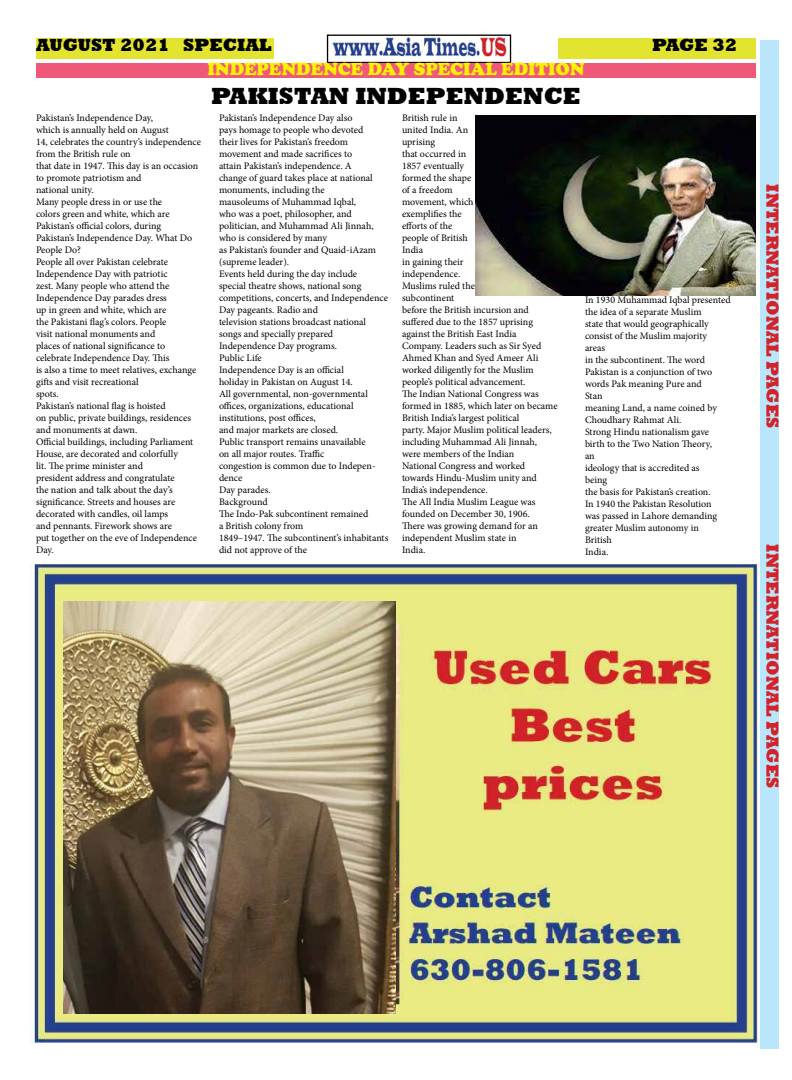
<style>
.page{position:relative;width:792px;height:1080px;background:#fff}
.page>*{position:absolute;margin:0;border:0;box-sizing:border-box;transform-origin:0 0}
.t1{font:800 24px "Rockwell";color:#000}
.t2{font:800 18px "Rockwell";color:#d2232a}
.t3{font:900 18px "Cooper";color:#fff200}
.t4{font:800 18px "Rockwell";color:#000}
.t5{font:10px/12px "Minion Pro";color:#000}
</style>
<div class="page">
<div style="left:36px;top:39px;width:720px;height:20px;background:#e2e42f"></div>
<div style="left:274px;top:37px;width:284px;height:24px;background:#fff"></div>
<img style="left:332px;top:37px;width:175px;height:20px">
<div style="left:327px;top:35px;width:184px;height:28px;border:1px solid #000"></div>
<div style="left:36px;top:63px;width:720px;height:15px;background:#f05879"></div>
<img style="left:476px;top:115px;width:280px;height:180px">
<img style="left:31px;top:564px;width:729px;height:480px">
<img style="left:63px;top:602px;width:333px;height:411px">
<div style="left:760px;top:40px;width:19px;height:1009px;background:#b9e6fa"></div>
<h2 class="t4" style="left:36px;top:35px;width:237px">AUGUST 2021 SPECIAL</h2>
<h2 class="t4" style="left:652px;top:35px;width:86px">PAGE 32</h2>
<h2 class="t3" style="left:207px;top:59px;width:379px">INDEPENDENCE DAY SPECIAL EDITION</h2>
<h1 class="t1" style="left:211px;top:82px;width:371px">PAKISTAN INDEPENDENCE</h1>
<p class="t5" style="left:36px;top:112px;width:167px">Pakistan’s Independence Day,<br>which is annually held on August<br>14, celebrates the country’s independence from the British rule on<br>that date in 1947. This day is an occasion to promote patriotism and<br>national unity.<br>Many people dress in or use the<br>colors green and white, which are<br>Pakistan’s official colors, during<br>Pakistan’s Independence Day. What Do<br>People Do?<br>People all over Pakistan celebrate<br>Independence Day with patriotic<br>zest. Many people who attend the<br>Independence Day parades dress<br>up in green and white, which are<br>the Pakistani flag’s colors. People<br>visit national monuments and<br>places of national significance to celebrate Independence Day. This<br>is also a time to meet relatives, exchange gifts and visit recreational<br>spots.<br>Pakistan’s national flag is hoisted<br>on public, private buildings, residences and monuments at dawn.<br>Official buildings, including Parliament<br>House, are decorated and colorfully<br>lit. The prime minister and<br>president address and congratulate<br>the nation and talk about the day’s significance. Streets and houses are decorated with candles, oil lamps<br>and pennants. Firework shows are<br>put together on the eve of Independence<br>Day.</p>
<p class="t5" style="left:219px;top:112px;width:171px">Pakistan’s Independence Day also<br>pays homage to people who devoted<br>their lives for Pakistan’s freedom movement and made sacrifices to<br>attain Pakistan’s independence. A<br>change of guard takes place at national monuments, including the<br>mausoleums of Muhammad Iqbal,<br>who was a poet, philosopher, and politician, and Muhammad Ali Jinnah, who is considered by many<br>as Pakistan’s founder and Quaid-iAzam (supreme leader).<br>Events held during the day include<br>special theatre shows, national song competitions, concerts, and Independence<br>Day pageants. Radio and<br>television stations broadcast national songs and specially prepared<br>Independence Day programs.<br>Public Life<br>Independence Day is an official<br>holiday in Pakistan on August 14.<br>All governmental, non-governmental offices, organizations, educational institutions, post offices,<br>and major markets are closed.<br>Public transport remains unavailable<br>on all major routes. Traffic<br>congestion is common due to Indepen&shy;dence<br>Day parades.<br>Background<br>The Indo-Pak subcontinent remained<br>a British colony from<br>1849–1947. The subcontinent’s inhabitants did not approve of the</p>
<p class="t5" style="left:402px;top:112px;width:157px">British rule in<br>united India. An<br>uprising<br>that occurred in<br>1857 eventually<br>formed the shape<br>of a freedom<br>movement, which<br>exemplifies the<br>efforts of the<br>people of British<br>India<br>in gaining their<br>independence.<br>Muslims ruled the<br>subcontinent<br>before the British incursion and suffered due to the 1857 uprising against the British East India<br>Company. Leaders such as Sir Syed<br>Ahmed Khan and Syed Ameer Ali worked diligently for the Muslim people’s political advancement.<br>The Indian National Congress was formed in 1885, which later on became<br>British India’s largest political<br>party. Major Muslim political leaders, including Muhammad Ali Jinnah, were members of the Indian<br>National Congress and worked towards Hindu-Muslim unity and<br>India’s independence.<br>The All India Muslim League was founded on December 30, 1906.<br>There was growing demand for an independent Muslim state in<br>India.</p>
<p class="t5" style="left:585px;top:293px;width:147px">In 1930 Muhammad Iqbal presented the idea of a separate Muslim<br>state that would geographically consist of the Muslim majority<br>areas<br>in the subcontinent. The word<br>Pakistan is a conjunction of two words Pak meaning Pure and<br>Stan<br>meaning Land, a name coined by<br>Choudhary Rahmat Ali.<br>Strong Hindu nationalism gave birth to the Two Nation Theory,<br>an<br>ideology that is accredited as<br>being<br>the basis for Pakistan’s creation.<br>In 1940 the Pakistan Resolution<br>was passed in Lahore demanding greater Muslim autonomy in<br>British<br>India.</p>
<h2 class="t2" style="left:783px;top:184px;width:245px;rotate:90deg">INTERNATIONAL PAGES</h2>
<h2 class="t2" style="left:783px;top:544px;width:245px;rotate:90deg">INTERNATIONAL PAGES</h2>
</div>
